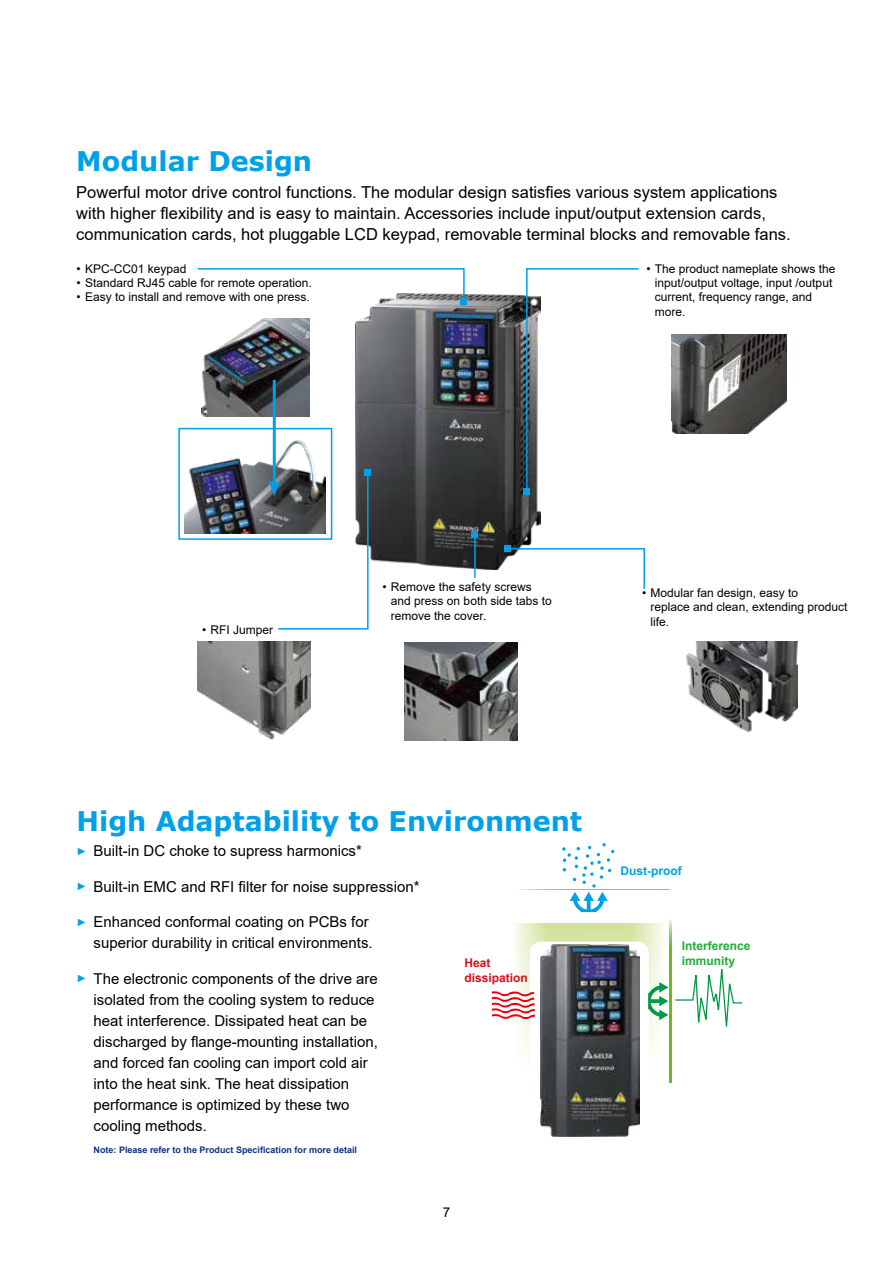
<style>
.page{position:relative;width:893px;height:1263px;background:#fff}
.page>*{position:absolute;margin:0;border:0;box-sizing:border-box;transform-origin:0 0}
.t1{font:700 27px "Verdana";color:#00a0e9}
.t2{font:16.5px/21px "Arial";color:#000}
.t3{font:15px/21px "Arial";color:#000;text-align:right}
.t4{font:13.5px "Arial";color:#000}
.t5{font:12px/14.4px "Arial";color:#000}
.t6{font:700 12px "Arial";color:#22ac38}
.t7{font:700 12px "Arial";color:#d0121b}
.t8{font:700 12px "Arial";color:#00a0e9}
.t9{font:700 9px "Arial";color:#0c3388}
.s1{font-size:10.5px;color:#00a0e9}
</style>
<div class="page">
<img style="left:669px;top:919px;width:3px;height:163px">
<svg style="left:648px;top:982px;width:20px;height:38px"></svg>
<svg style="left:492px;top:991px;width:43px;height:28px"></svg>
<svg style="left:675px;top:969px;width:67px;height:58px"></svg>
<svg style="left:562px;top:843px;width:52px;height:69px"></svg>
<img style="left:355px;top:294px;width:185px;height:275px">
<svg style="left:197px;top:268px;width:270px;height:37px"></svg>
<div style="left:178px;top:428px;width:154px;height:112px;background:#fff;border:2px solid #00a0e9"></div>
<img style="left:201px;top:318px;width:108px;height:98px">
<img style="left:185px;top:437px;width:130px;height:96px">
<hr style="left:273px;top:380px;width:3px;height:106px;background:#00a0e9">
<img style="left:405px;top:642px;width:113px;height:98px">
<img style="left:197px;top:642px;width:113px;height:98px">
<img style="left:686px;top:641px;width:111px;height:92px">
<img style="left:672px;top:335px;width:115px;height:99px">
<svg style="left:524px;top:268px;width:115px;height:226px"></svg>
<hr style="left:474px;top:534px;width:2px;height:44px;background:#00a0e9">
<svg style="left:472px;top:531px;width:6px;height:6px"></svg>
<svg style="left:268px;top:470px;width:103px;height:160px"></svg>
<svg style="left:505px;top:546px;width:140px;height:43px"></svg>
<img style="left:541px;top:945px;width:99px;height:191px">
<h1 class="t1" style="left:76px;top:142px;width:237px">Modular Design</h1>
<p class="t2" style="left:76px;top:182px;width:716px">Powerful motor drive control functions. The modular design satisfies various system applications with higher flexibility and is easy to maintain. Accessories include input/output extension cards, communication cards, hot pluggable LCD keypad, removable terminal blocks and removable fans.</p>
<p class="t5" style="left:77px;top:261px;width:111px">• KPC-CC01 keypad</p>
<p class="t5" style="left:77px;top:275px;width:237px">• Standard RJ45 cable for remote operation.</p>
<p class="t5" style="left:77px;top:290px;width:235px">• Easy to install and remove with one press.</p>
<p class="t5" style="left:655px;top:261px;width:182px;text-indent:-9px">• The product nameplate shows the input/output voltage, input /output current, frequency range, and more.</p>
<p class="t5" style="left:202px;top:622px;width:73px">• RFI Jumper</p>
<p class="t5" style="left:391px;top:579px;width:162px;text-indent:-9px">• Remove the safety screws and press on both side tabs to remove the cover.</p>
<p class="t5" style="left:651px;top:585px;width:198px;text-indent:-9px">• Modular fan design, easy to<br>replace and clean, extending product life.</p>
<h1 class="t1" style="left:77px;top:802px;width:507px">High Adaptability to Environment</h1>
<p class="t3" style="left:77px;top:840px;width:287px"><span class="s1">►</span> Built-in DC choke to supress harmonics*</p>
<p class="t3" style="left:77px;top:876px;width:344px"><span class="s1">►</span> Built-in EMC and RFI filter for noise suppression*</p>
<p class="t3" style="left:77px;top:911px;width:298px"><span class="s1">►</span> Enhanced conformal coating on PCBs for superior durability in critical environments.</p>
<p class="t3" style="left:94px;top:968px;width:286px;text-align:left;text-indent:-17px"><span class="s1">►</span> The electronic components of the drive are isolated from the cooling system to reduce heat interference. Dissipated heat can be discharged by flange-mounting installation, and forced fan cooling can import cold air into the heat sink. The heat dissipation performance is optimized by these two cooling methods.</p>
<p class="t9" style="left:94px;top:1143px;width:265px">Note: Please refer to the Product Specification for more detail</p>
<p class="t8" style="left:621px;top:863px;width:63px">Dust-proof</p>
<p class="t6" style="left:682px;top:937px;width:70px">Interference</p>
<p class="t7" style="left:464px;top:955px;width:28px">Heat</p>
<p class="t6" style="left:682px;top:952px;width:55px">immunity</p>
<p class="t7" style="left:464px;top:970px;width:65px">dissipation</p>
<p class="t4" style="left:443px;top:1203px;width:9px">7</p>
</div>
